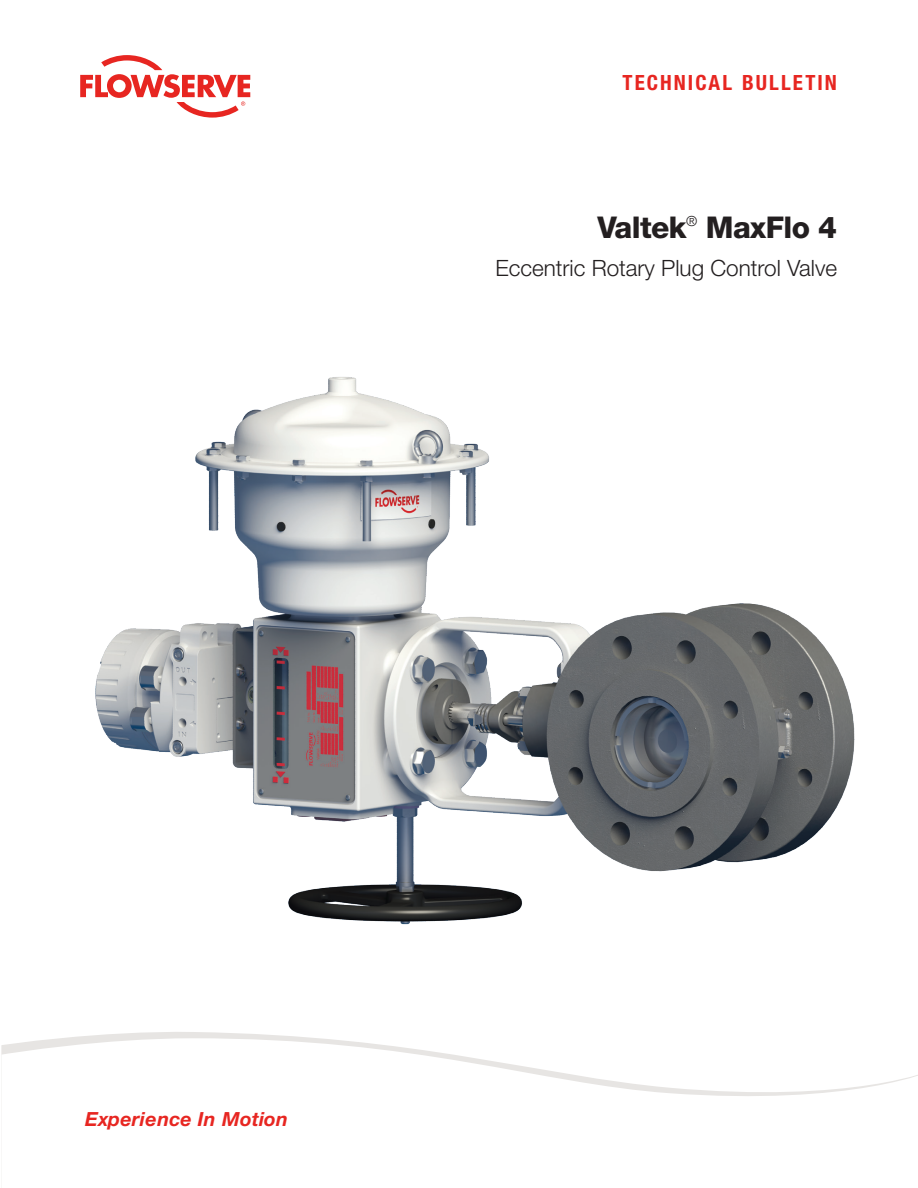
<style>
.page{position:relative;width:918px;height:1188px;background:#fff}
.page>*{position:absolute;margin:0;border:0;box-sizing:border-box;transform-origin:0 0}
.t1{font:800 30px "Helvetica Neue LT Std";letter-spacing:-.02em;color:#231f20}
.t2{font:300 22.5px "Helvetica Neue LT Std";color:#231f20}
.t3{font:700 condensed 21px "Helvetica Neue LT Std";letter-spacing:.1em;color:#e72621}
.t4{font:italic 700 19.5px "Helvetica Neue LT Std";letter-spacing:.015em;color:#e72621}
</style>
<div class="page">
<svg style="left:80px;top:55px;width:170px;height:63px"></svg>
<svg style="left:66px;top:1032px;width:245px;height:6px"></svg>
<svg style="left:2px;top:1038px;width:916px;height:58px"></svg>
<img style="left:95px;top:377px;width:760px;height:548px">
<p class="t3" style="left:623px;top:70px;width:216px">TECHNICAL BULLETIN</p>
<h1 class="t1" style="left:597px;top:210px;width:241px">Valtek<sup>®</sup> MaxFlo 4</h1>
<p class="t2" style="left:495px;top:254px;width:343px">Eccentric Rotary Plug Control Valve</p>
<p class="t4" style="left:85px;top:1107px;width:205px">Experience In Motion</p>
</div>
